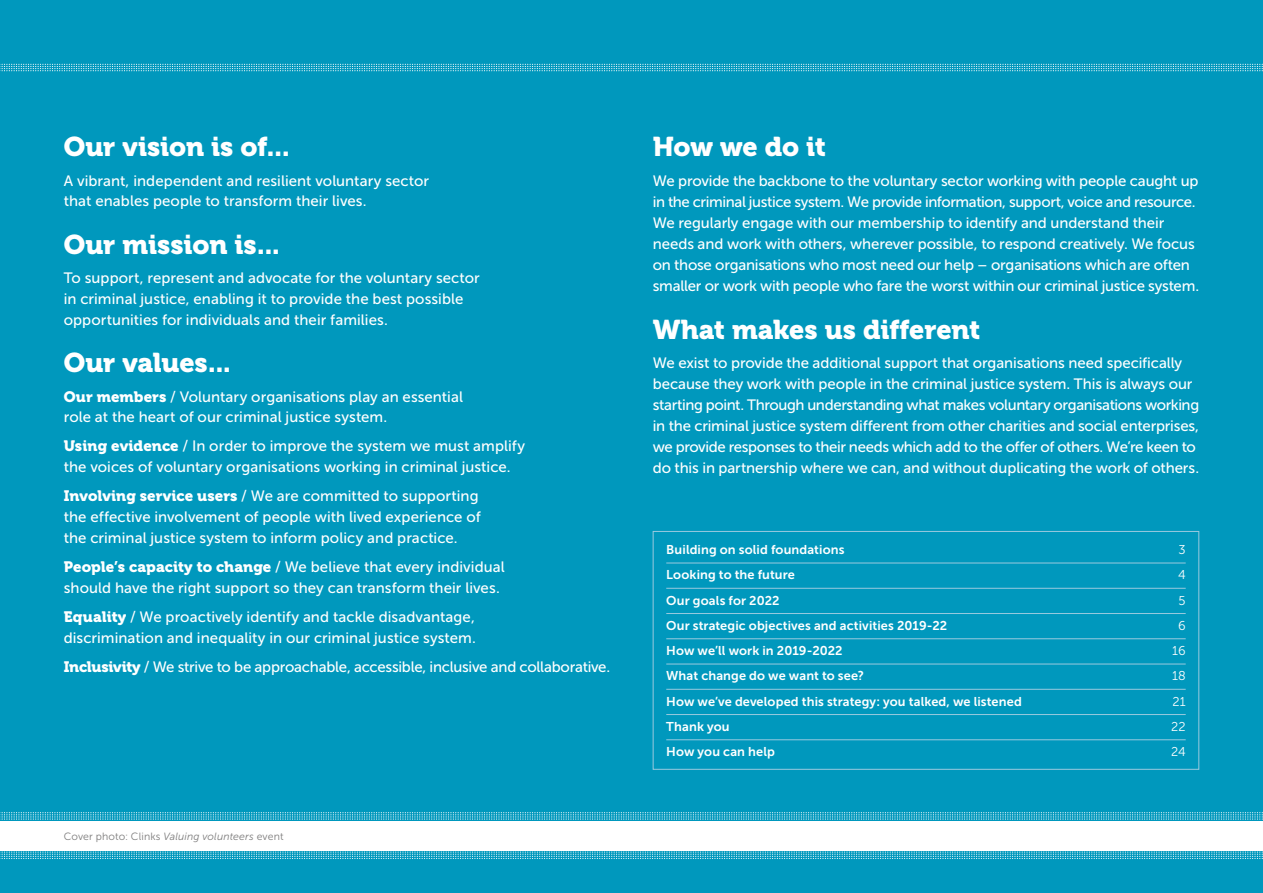
<style>
.page{position:relative;width:1263px;height:893px;background:#0098bd}
.page>*{position:absolute;margin:0;border:0;box-sizing:border-box;transform-origin:0 0}
.t1{font:27px "Museo 900";letter-spacing:-.005em;color:#fff}
.t2{font:15px/21px "Museo Sans 500";letter-spacing:-.005em;color:#fff}
.t3{font:12.75px "Museo Sans 700";letter-spacing:.01em;color:#fff}
.t4{font:12.75px "Museo Sans 300";letter-spacing:.005em;color:#fff}
.t5{font:10.5px "Museo Sans 300";letter-spacing:.01em;color:#7c7b7b}
.s1{font-family:"Museo 900"}
.s2{font-family:"Museo 500"}
.s3{font-style:italic}
</style>
<div class="page">
<svg style="left:0;top:812px;width:1263px;height:47px"></svg>
<div style="left:0;top:821px;width:1263px;height:29px;background:#fff"></div>
<svg style="left:0;top:64px;width:1263px;height:7px"></svg>
<hr style="left:666px;top:563px;width:520px;height:1px;background:#9acadf">
<hr style="left:666px;top:588px;width:520px;height:1px;background:#9acadf">
<hr style="left:666px;top:613px;width:520px;height:1px;background:#9acadf">
<hr style="left:666px;top:638px;width:520px;height:1px;background:#9acadf">
<hr style="left:666px;top:664px;width:520px;height:1px;background:#9acadf">
<hr style="left:666px;top:689px;width:520px;height:1px;background:#9acadf">
<hr style="left:666px;top:714px;width:520px;height:1px;background:#9acadf">
<hr style="left:666px;top:739px;width:520px;height:1px;background:#9acadf">
<div style="left:653px;top:531px;width:546px;height:239px;border:1px solid #9acadf"></div>
<h1 class="t1" style="left:64px;top:132px;width:228px">Our vision is of...</h1>
<p class="t2" style="left:64px;top:170px;width:367px">A vibrant, independent and resilient voluntary sector that enables people to transform their lives.</p>
<h1 class="t1" style="left:64px;top:229px;width:218px">Our mission is...</h1>
<p class="t2" style="left:64px;top:268px;width:417px">To support, represent and advocate for the voluntary sector in criminal justice, enabling it to provide the best possible opportunities for individuals and their families.</p>
<h1 class="t1" style="left:64px;top:348px;width:169px">Our values...</h1>
<p class="t2" style="left:64px;top:386px;width:401px"><span class="s1">Our members</span> <span class="s2">/</span> Voluntary organisations play an essential role at the heart of our criminal justice system.</p>
<p class="t2" style="left:64px;top:436px;width:463px"><span class="s1">Using evidence</span> <span class="s2">/</span> In order to improve the system we must amplify the voices of voluntary organisations working in criminal justice.</p>
<p class="t2" style="left:64px;top:486px;width:418px"><span class="s1">Involving service users</span> <span class="s2">/</span> We are committed to supporting the effective involvement of people with lived experience of the criminal justice system to inform policy and practice.</p>
<p class="t2" style="left:64px;top:557px;width:443px"><span class="s1">People’s capacity to change</span> <span class="s2">/</span> We believe that every individual should have the right support so they can transform their lives.</p>
<p class="t2" style="left:64px;top:606px;width:414px"><span class="s1">Equality</span> <span class="s2">/</span> We proactively identify and tackle disadvantage, discrimination and inequality in our criminal justice system.</p>
<p class="t2" style="left:64px;top:656px;width:548px"><span class="s1">Inclusivity</span> <span class="s2">/</span> We strive to be approachable, accessible, inclusive and collaborative.</p>
<p class="t5" style="left:64px;top:830px;width:221px">Cover photo: Clinks <span class="s3">Valuing volunteers</span> event</p>
<h1 class="t1" style="left:653px;top:132px;width:175px">How we do it</h1>
<p class="t2" style="left:653px;top:170px;width:548px">We provide the backbone to the voluntary sector working with people caught up in the criminal justice system. We provide information, support, voice and resource.<br>We regularly engage with our membership to identify and understand their needs and work with others, wherever possible, to respond creatively. We focus on those organisations who most need our help – organisations which are often smaller or work with people who fare the worst within our criminal justice system.</p>
<h1 class="t1" style="left:653px;top:314px;width:329px">What makes us different</h1>
<p class="t2" style="left:653px;top:353px;width:548px">We exist to provide the additional support that organisations need specifically because they work with people in the criminal justice system. This is always our starting point. Through understanding what makes voluntary organisations working in the criminal justice system different from other charities and social enterprises, we provide responses to their needs which add to the offer of others. We’re keen to do this in partnership where we can, and without duplicating the work of others.</p>
<p class="t3" style="left:666px;top:543px;width:180px">Building on solid foundations</p>
<p class="t4" style="left:1178px;top:543px;width:9px">3</p>
<p class="t3" style="left:666px;top:568px;width:130px">Looking to the future</p>
<p class="t4" style="left:1178px;top:568px;width:9px">4</p>
<p class="t3" style="left:666px;top:593px;width:115px">Our goals for 2022</p>
<p class="t4" style="left:1178px;top:593px;width:9px">5</p>
<p class="t3" style="left:666px;top:618px;width:283px">Our strategic objectives and activities 2019-22</p>
<p class="t4" style="left:1178px;top:619px;width:9px">6</p>
<p class="t3" style="left:666px;top:644px;width:178px">How we’ll work in 2019-2022</p>
<p class="t4" style="left:1172px;top:644px;width:15px">16</p>
<p class="t3" style="left:666px;top:669px;width:199px">What change do we want to see?</p>
<p class="t4" style="left:1172px;top:669px;width:15px">18</p>
<p class="t3" style="left:666px;top:694px;width:357px">How we’ve developed this strategy: you talked, we listened</p>
<p class="t4" style="left:1172px;top:694px;width:15px">21</p>
<p class="t3" style="left:666px;top:719px;width:65px">Thank you</p>
<p class="t4" style="left:1171px;top:720px;width:16px">22</p>
<p class="t3" style="left:666px;top:745px;width:110px">How you can help</p>
<p class="t4" style="left:1171px;top:745px;width:16px">24</p>
</div>
